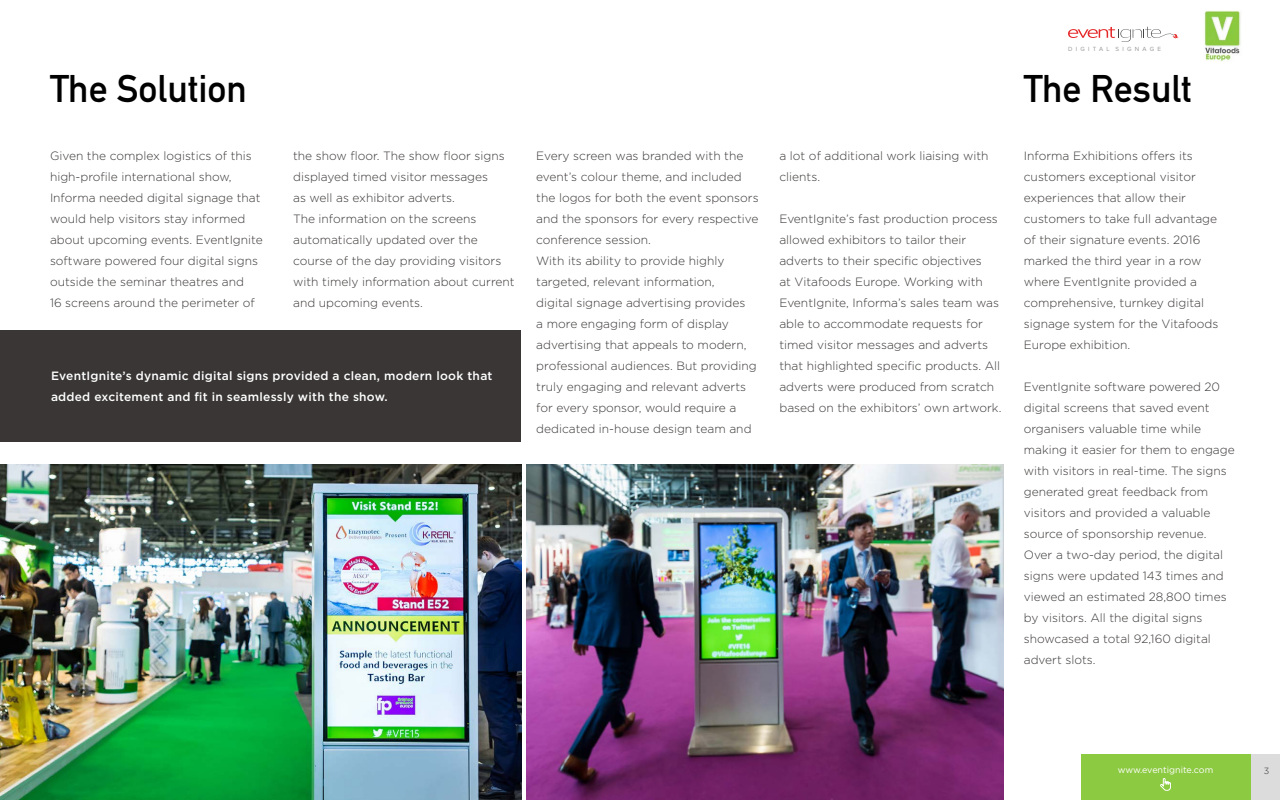
<style>
.page{position:relative;width:1280px;height:800px;background:#fff}
.page>*{position:absolute;margin:0;border:0;box-sizing:border-box;transform-origin:0 0}
.t1{font:38px "DIN Mittelschrift Std";color:#000}
.t2{font:300 12px/21px "Gotham";color:#393635}
.t3{font:500 12px/21px "Gotham";letter-spacing:.02em;color:#fff}
.t4{font:9px "Gotham";color:#fff}
.t5{font:300 9px "Gotham";color:#393635}
.t6{font:6.2px "Proxima Nova";letter-spacing:.52em;color:#999}
</style>
<div class="page">
<div style="left:0;top:330px;width:520px;height:112px;background:#393635"></div>
<img style="left:527px;top:465px;width:477px;height:335px">
<img style="left:0;top:465px;width:522px;height:335px">
<div style="left:1081px;top:754px;width:170px;height:46px;background:#8cca41"></div>
<div style="left:1251px;top:754px;width:29px;height:46px;background:#dcdcdc"></div>
<svg style="left:1068px;top:27px;width:111px;height:15px"></svg>
<svg style="left:1160px;top:778px;width:11px;height:13px"></svg>
<img style="left:1204px;top:10px;width:37px;height:52px">
<h1 class="t1" style="left:50px;top:66px;width:198px">The Solution</h1>
<p class="t2" style="left:50px;top:145px;width:214px">Given the complex logistics of this high-profile international show, Informa needed digital signage that would help visitors stay informed about upcoming events. EventIgnite software powered four digital signs outside the seminar theatres and<br>16 screens around the perimeter of</p>
<p class="t2" style="left:293px;top:145px;width:223px">the show floor. The show floor signs displayed timed visitor messages<br>as well as exhibitor adverts.<br>The information on the screens automatically updated over the course of the day providing visitors with timely information about current and upcoming events.</p>
<p class="t2" style="left:536px;top:145px;width:224px">Every screen was branded with the event’s colour theme, and included the logos for both the event sponsors and the sponsors for every respective conference session.<br>With its ability to provide highly targeted, relevant information,<br>digital signage advertising provides<br>a more engaging form of display advertising that appeals to modern, professional audiences. But providing truly engaging and relevant adverts for every sponsor, would require a dedicated in-house design team and</p>
<p class="t2" style="left:779px;top:145px;width:211px">a lot of additional work liaising with clients.</p>
<p class="t2" style="left:779px;top:208px;width:224px">EventIgnite’s fast production process allowed exhibitors to tailor their adverts to their specific objectives<br>at Vitafoods Europe. Working with EventIgnite, Informa’s sales team was able to accommodate requests for timed visitor messages and adverts that highlighted specific products. All adverts were produced from scratch based on the exhibitors’ own artwork.</p>
<p class="t3" style="left:51px;top:365px;width:443px">EventIgnite’s dynamic digital signs provided a clean, modern look that added excitement and fit in seamlessly with the show.</p>
<p class="t6" style="left:1068px;top:45px;width:94px">DIGITAL SIGNAGE</p>
<h1 class="t1" style="left:1024px;top:66px;width:170px">The Result</h1>
<p class="t2" style="left:1024px;top:145px;width:196px">Informa Exhibitions offers its customers exceptional visitor experiences that allow their customers to take full advantage of their signature events. 2016 marked the third year in a row where EventIgnite provided a comprehensive, turnkey digital signage system for the Vitafoods<br>Europe exhibition.</p>
<p class="t2" style="left:1024px;top:376px;width:213px">EventIgnite software powered 20 digital screens that saved event organisers valuable time while making it easier for them to engage with visitors in real-time. The signs generated great feedback from visitors and provided a valuable source of sponsorship revenue.<br>Over a two-day period, the digital signs were updated 143 times and viewed an estimated 28,800 times by visitors. All the digital signs showcased a total 92,160 digital advert slots.</p>
<p class="t4" style="left:1118px;top:764px;width:97px">www.eventignite.com</p>
<p class="t5" style="left:1264px;top:765px;width:7px">3</p>
</div>
